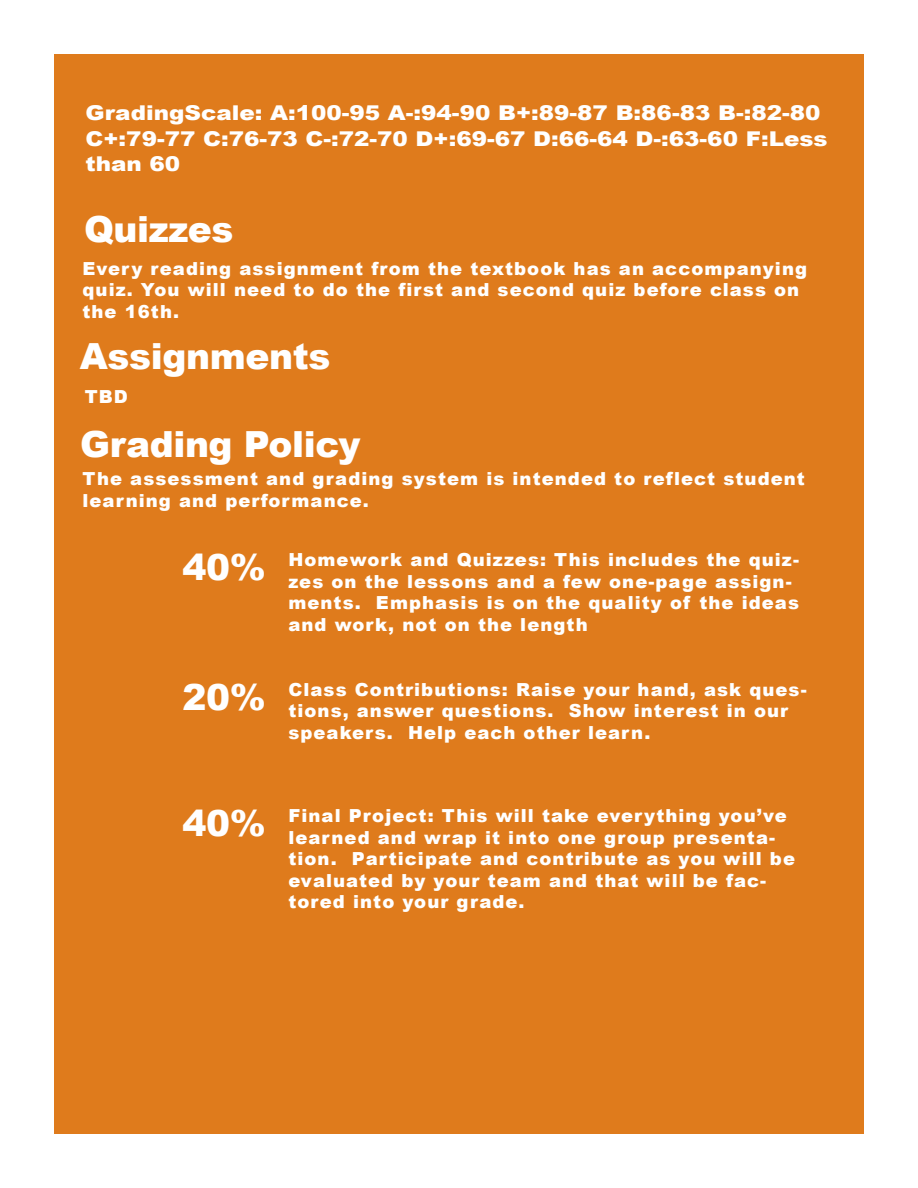
<style>
.page{position:relative;width:918px;height:1188px;background:#fff}
.page>*{position:absolute;margin:0;border:0;box-sizing:border-box;transform-origin:0 0}
.t1{font:900 36px "Arial";letter-spacing:-.01em;color:#fff}
.t2{font:900 20.4px/25.5px "Arial";color:#fff;scale:1.13 1}
.t3{font:900 18px/21.6px "Arial";letter-spacing:.06em;color:#fff}
.s1{font-size:36px}
</style>
<div class="page">
<div style="left:54px;top:54px;width:810px;height:1080px;background:#df7b1c"></div>
<p class="t2" style="left:86px;top:100px;width:658px">GradingScale: A:100-95 A-:94-90 B+:89-87 B:86-83 B-:82-80<br>C+:79-77 C:76-73 C-:72-70 D+:69-67 D:66-64 D-:63-60 F:Less than 60</p>
<h1 class="t1" style="left:84px;top:203px;width:151px">Quizzes</h1>
<p class="t3" style="left:82px;top:257px;width:726px">Every reading assignment from the textbook has an accompanying quiz. You will need to do the first and second quiz before class on the 16th.</p>
<h1 class="t1" style="left:80px;top:330px;width:252px">Assignments</h1>
<p class="t3" style="left:85px;top:386px;width:45px">TBD</p>
<h1 class="t1" style="left:80px;top:418px;width:282px">Grading Policy</h1>
<p class="t3" style="left:82px;top:467px;width:724px">The assessment and grading system is intended to reflect student learning and performance.</p>
<p class="t3" style="left:288px;top:548px;width:512px;text-indent:-106px"><span class="s1">40%</span> Homework and Quizzes: This includes the quiz&shy;zes on the lessons and a few one-page assign&shy;ments. Emphasis is on the quality of the ideas and work, not on the length</p>
<p class="t3" style="left:288px;top:678px;width:520px;text-indent:-106px"><span class="s1">20%</span> Class Contributions: Raise your hand, ask ques&shy;tions, answer questions. Show interest in our speakers. Help each other learn.</p>
<p class="t3" style="left:288px;top:804px;width:508px;text-indent:-106px"><span class="s1">40%</span> Final Project: This will take everything you’ve learned and wrap it into one group presenta&shy;tion. Participate and contribute as you will be evaluated by your team and that will be fac&shy;tored into your grade.</p>
</div>
